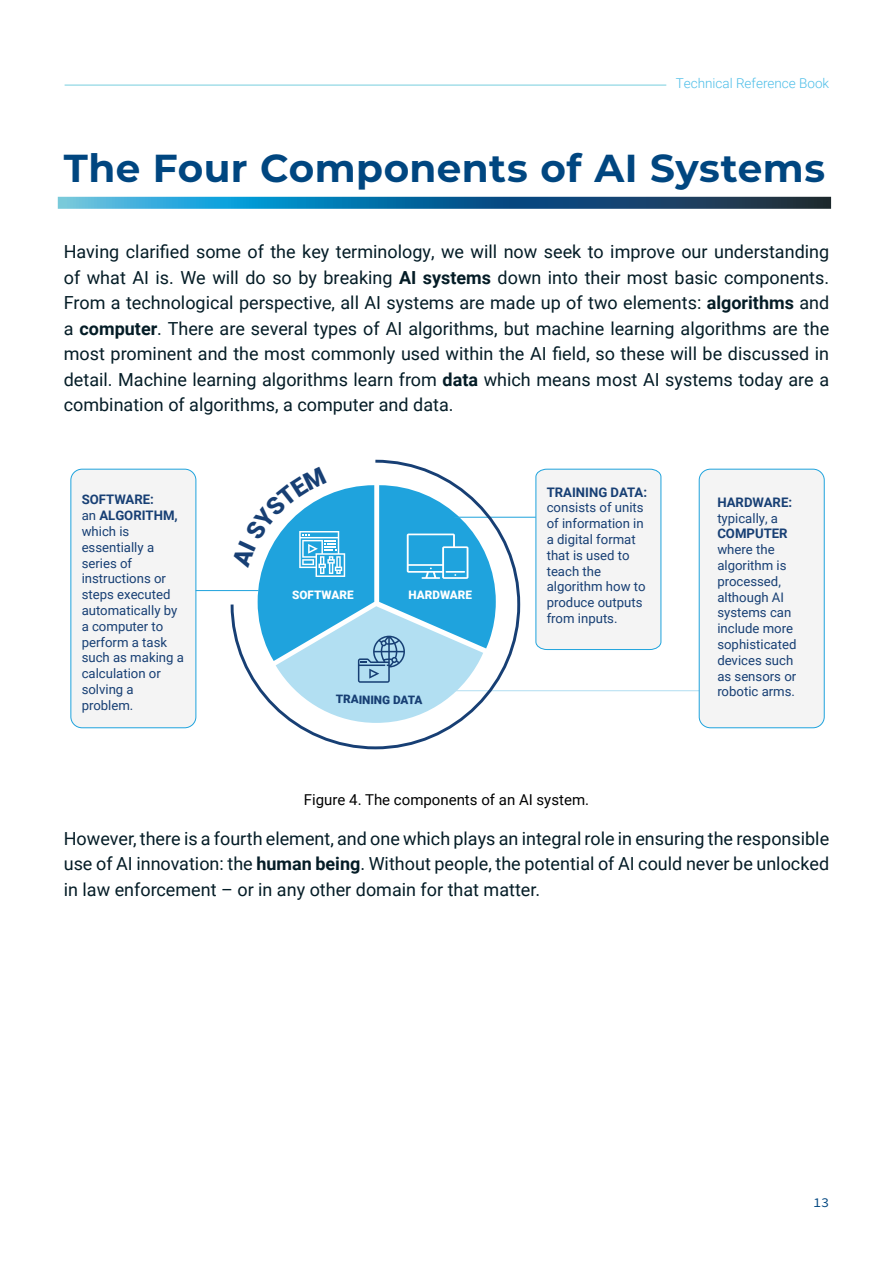
<style>
.page{position:relative;width:893px;height:1263px;background:#fff}
.page>*{position:absolute;margin:0;border:0;box-sizing:border-box;transform-origin:0 0}
.t1{font:700 39px "Montserrat";letter-spacing:.01em;color:#004680}
.t2{font:18px/25.5px "Roboto";color:#041c26;text-align:justify}
.t3{font:15px "Roboto";color:#000}
.t4{font:300 13.5px "Roboto";color:#4dbee8}
.t5{font:13.5px "Source Code Pro";color:#004680}
.t6{font:13.2px/15.8px "Roboto";color:#173f74}
.t7{font:700 13.2px "Roboto";color:#173f74}
.t8{font:900 11.7px "Roboto";color:#fff}
.t9{font:900 11.7px "Roboto";color:#173f74}
.s1{font-weight:700}
</style>
<div class="page">
<hr style="left:65px;top:85px;width:601px;height:1px;background:#76cede">
<svg style="left:64px;top:197px;width:761px;height:12px;background:#1c6c99"></svg>
<hr style="left:453px;top:690px;width:246px;height:1px;background:#b2dff2">
<div style="left:70px;top:468px;width:127px;height:261px;background:#f4f4f4"></div>
<div style="left:535px;top:468px;width:127px;height:182px;background:#f4f4f4"></div>
<div style="left:698px;top:468px;width:127px;height:261px;background:#f4f4f4"></div>
<hr style="left:196px;top:590px;width:62px;height:1px;background:#1fa3dd">
<hr style="left:454px;top:517px;width:81px;height:1px;background:#1fa3dd">
<svg style="left:229px;top:459px;width:293px;height:291px"></svg>
<svg style="left:232px;top:466px;width:264px;height:257px"></svg>
<p class="t4" style="left:676px;top:74px;width:155px">Technical Reference Book</p>
<h1 class="t1" style="left:64px;top:140px;width:763px">The Four Components of AI Systems</h1>
<p class="t2" style="left:64px;top:238px;width:767px">Having clarified some of the key terminology, we will now seek to improve our understanding of what AI is. We will do so by breaking <span class="s1">AI systems</span> down into their most basic components.<br>From a technological perspective, all AI systems are made up of two elements: <span class="s1">algorithms</span> and a <span class="s1">computer</span>. There are several types of AI algorithms, but machine learning algorithms are the most prominent and the most commonly used within the AI field, so these will be discussed in detail. Machine learning algorithms learn from <span class="s1">data</span> which means most AI systems today are a combination of algorithms, a computer and data.</p>
<p class="t6" style="left:82px;top:491px;width:104px"><span class="s1">SOFTWARE:<br></span>an <span class="s1">ALGORITHM, </span>which is essentially a series of instructions or steps executed automatically by a computer to perform a task such as making a calculation or solving a problem.</p>
<p class="t8" style="left:292px;top:586px;width:63px">SOFTWARE</p>
<p class="t8" style="left:408px;top:586px;width:65px">HARDWARE</p>
<p class="t9" style="left:336px;top:691px;width:88px;rotate:1deg">TRAINING DATA</p>
<p class="t7" style="left:547px;top:483px;width:102px">TRAINING DATA:</p>
<p class="t6" style="left:547px;top:499px;width:100px">consists of units of information in a digital format that is used to teach the algorithm how to produce outputs from inputs.</p>
<p class="t7" style="left:717px;top:493px;width:76px">HARDWARE:</p>
<p class="t6" style="left:717px;top:510px;width:62px">typically, a</p>
<p class="t7" style="left:717px;top:524px;width:72px">COMPUTER</p>
<p class="t6" style="left:717px;top:541px;width:81px">where the algorithm is processed, although AI systems can include more sophisticated devices such as sensors or robotic arms.</p>
<p class="t3" style="left:304px;top:789px;width:287px">Figure 4. The components of an AI system.</p>
<p class="t2" style="left:64px;top:825px;width:767px">However, there is a fourth element, and one which plays an integral role in ensuring the responsible use of AI innovation: the <span class="s1">human being</span>. Without people, the potential of AI could never be unlocked in law enforcement – or in any other domain for that matter.</p>
<p class="t5" style="left:813px;top:1192px;width:18px">13</p>
</div>
